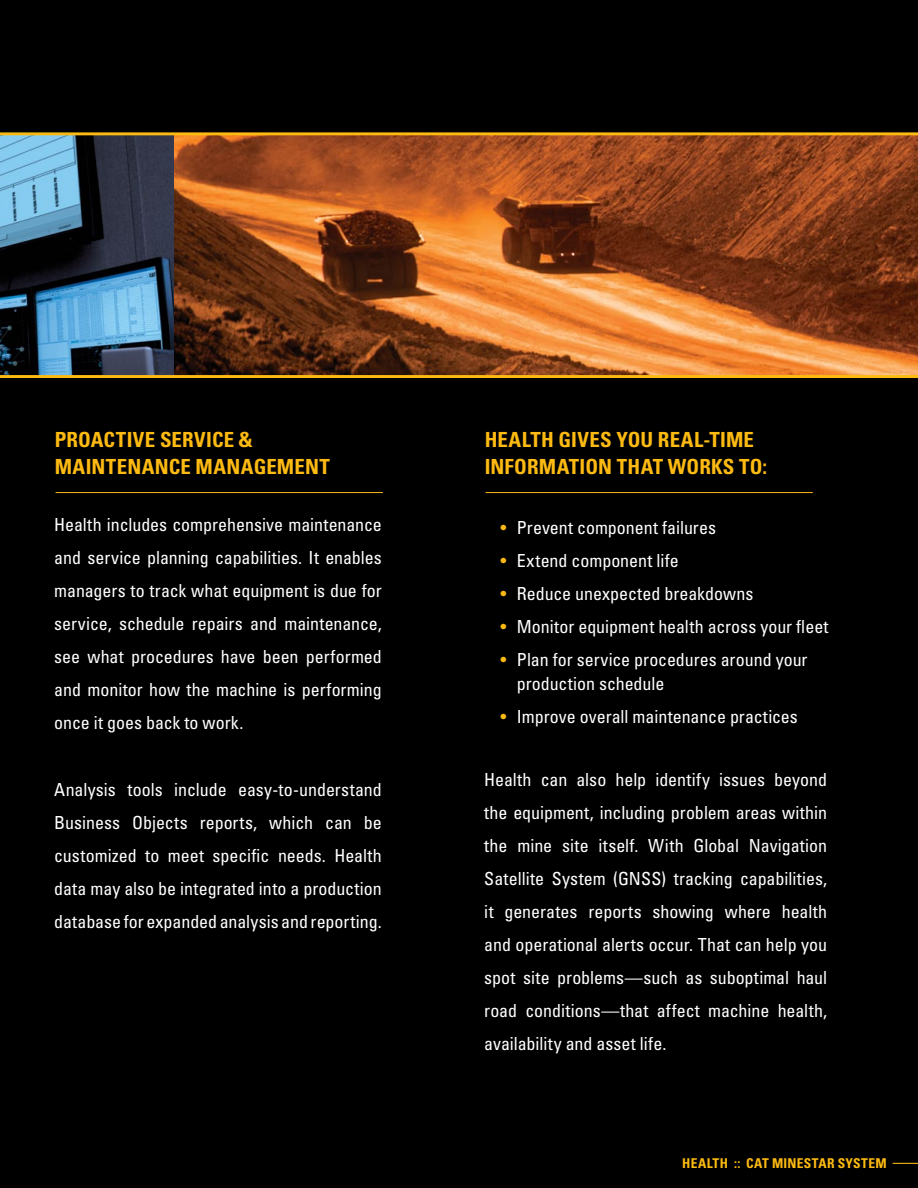
<style>
.page{position:relative;width:918px;height:1188px;background:#000}
.page>*{position:absolute;margin:0;border:0;box-sizing:border-box;transform-origin:0 0}
.t1{font:700 condensed 20.85px "Univers";letter-spacing:.01em;color:#fdba12}
.t2{font:condensed 18px/33px "Univers";color:#fff;text-align:justify}
.t3{font:700 condensed 13.5px "Univers";letter-spacing:.025em;color:#fdba12}
.s1{color:#fdba12}
</style>
<div class="page">
<img style="left:0;top:135px;width:175px;height:240px">
<hr style="left:56px;top:492px;width:327px;height:1px;background:#fdba12">
<hr style="left:486px;top:492px;width:327px;height:1px;background:#fdba12">
<img style="left:175px;top:135px;width:743px;height:240px">
<hr style="left:0;top:375px;width:918px;height:3px;background:#fdba12">
<hr style="left:0;top:132px;width:918px;height:3px;background:#fdba12">
<p class="t1" style="left:55px;top:426px;width:24px">PROACTI</p>
<p class="t1" style="left:133px;top:426px;width:121px">VE SERVICE &amp;</p>
<p class="t1" style="left:55px;top:453px;width:31px">MAINTENANCE</p>
<p class="t1" style="left:196px;top:453px;width:33px">MANA</p>
<p class="t1" style="left:254px;top:453px;width:27px">GEMENT</p>
<p class="t2" style="left:54px;top:508px;width:329px">Health includes comprehensive maintenance and service planning capabilities. It enables managers to track what equipment is due for service, schedule repairs and maintenance, see what procedures have been performed and monitor how the machine is performing once it goes back to work.</p>
<p class="t2" style="left:54px;top:773px;width:329px">Analysis tools include easy-to-understand Business Objects reports, which can be customized to meet specific needs. Health data may also be integrated into a production database for expanded analysis and reporting.</p>
<p class="t1" style="left:485px;top:426px;width:25px">HEALTH</p>
<p class="t1" style="left:559px;top:426px;width:112px">GIVES YOU REAL</p>
<p class="t1" style="left:703px;top:426px;width:18px">-TIME</p>
<p class="t1" style="left:485px;top:453px;width:13px">INFORMATION</p>
<p class="t1" style="left:617px;top:453px;width:13px">THAT</p>
<p class="t1" style="left:668px;top:453px;width:101px">WORKSTO:</p>
<p class="t2" style="left:500px;top:511px;width:217px"><span class="s1">•</span> Prevent component failures</p>
<p class="t2" style="left:500px;top:544px;width:180px"><span class="s1">•</span> Extend component life</p>
<p class="t2" style="left:500px;top:577px;width:255px"><span class="s1">•</span> Reduce unexpected breakdowns</p>
<p class="t2" style="left:500px;top:610px;width:330px"><span class="s1">•</span> Monitor equipment health across your fleet</p>
<p class="t2" style="left:517px;top:647px;width:292px;line-height:24px;text-indent:-17px"><span class="s1">•</span> Plan for service procedures around your production schedule</p>
<p class="t2" style="left:500px;top:700px;width:299px"><span class="s1">•</span> Improve overall maintenance practices</p>
<p class="t2" style="left:484px;top:763px;width:344px">Health can also help identify issues beyond the equipment, including problem areas within the mine site itself. With Global Navigation Satellite System (GNSS) tracking capabilities, it generates reports showing where health and operational alerts occur. That can help you spot site problems—such as suboptimal haul road conditions—that affect machine health, availability and asset life.</p>
<p class="t3" style="left:682px;top:1155px;width:239px">HEALTH :: CAT MINESTAR SYSTEM ——</p>
</div>
